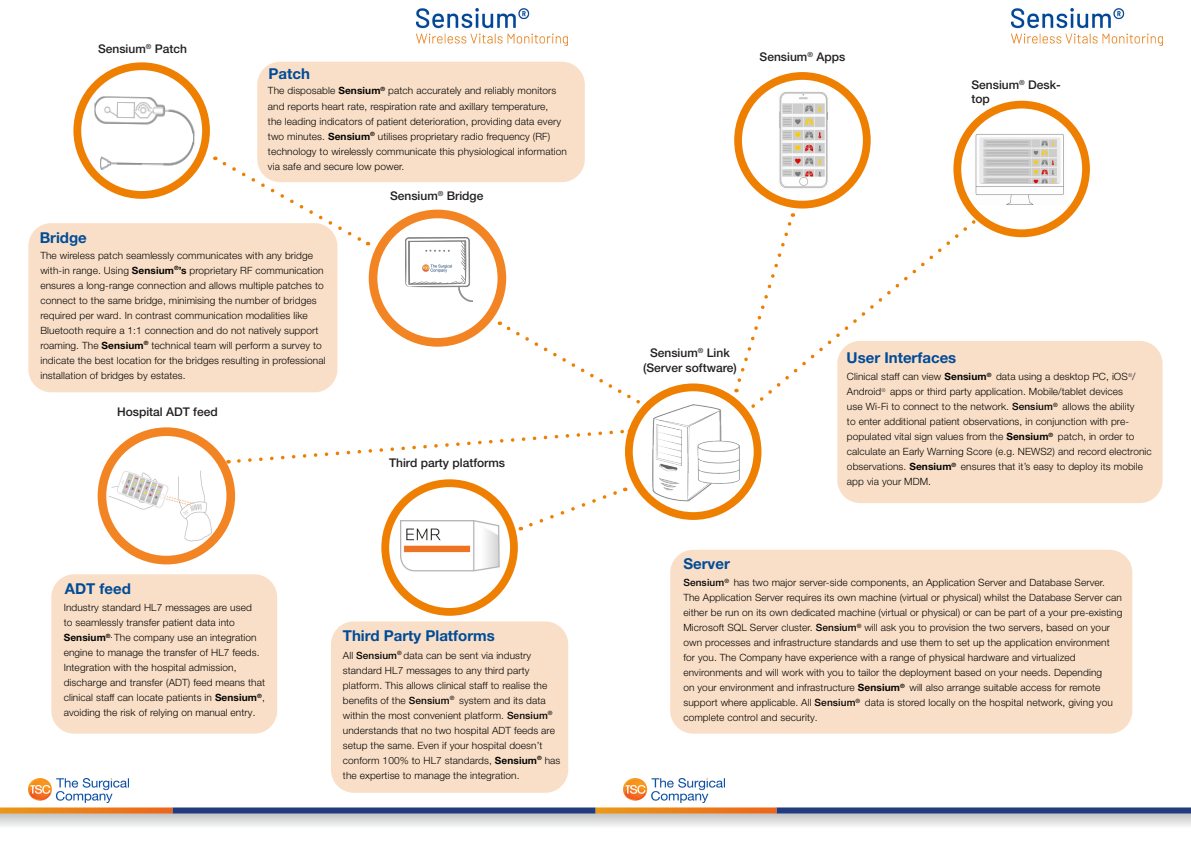
<style>
.page{position:relative;width:1191px;height:842px;background:#fff}
.page>*{position:absolute;margin:0;border:0;box-sizing:border-box;transform-origin:0 0}
.t1{font:700 15px "Helvetica Neue LT Pro";color:#004c97}
.t2{font:500 12px/14.4px "Helvetica Neue LT Pro";color:#231f20}
.t3{font:300 10px/15px "Helvetica Neue LT Pro";letter-spacing:.01em;color:#040503}
.s1{font-weight:700}
.s2{font-weight:500}
</style>
<div class="page">
<svg style="left:595px;top:814px;width:596px;height:12px;background:#dadbdb"></svg>
<div style="left:776px;top:807px;width:415px;height:6px;background:#223a7e"></div>
<svg style="left:595px;top:807px;width:181px;height:6px"></svg>
<img style="left:624px;top:778px;width:100px;height:24px">
<img style="left:1011px;top:9px;width:151px;height:37px">
<img style="left:28px;top:778px;width:101px;height:24px">
<img style="left:416px;top:9px;width:151px;height:37px">
<svg style="left:0;top:814px;width:595px;height:12px;background:#dadbdb"></svg>
<div style="left:172px;top:807px;width:423px;height:6px;background:#223a7e"></div>
<svg style="left:0;top:807px;width:172px;height:6px"></svg>
<div style="left:331px;top:621px;width:237px;height:172px;background:#fadfc8;border-radius:23px"></div>
<svg style="left:215px;top:157px;width:153px;height:89px"></svg>
<div style="left:734px;top:72px;width:136px;height:137px;border:8px solid #ee7f00;border-radius:50%"></div>
<img style="left:779px;top:91px;width:49px;height:98px">
<div style="left:953px;top:101px;width:137px;height:136px;border:8px solid #ee7f00;border-radius:50%"></div>
<img style="left:975px;top:134px;width:89px;height:70px">
<div style="left:73px;top:62px;width:137px;height:137px;border:8px solid #ee7f00;border-radius:50%"></div>
<img style="left:93px;top:96px;width:102px;height:75px">
<div style="left:381px;top:479px;width:137px;height:137px;border:8px solid #ee7f00;border-radius:50%"></div>
<img style="left:406px;top:238px;width:66px;height:64px">
<div style="left:369px;top:210px;width:137px;height:137px;border:9px solid #f38423;border-radius:50%"></div>
<svg style="left:499px;top:321px;width:148px;height:87px"></svg>
<svg style="left:735px;top:213px;width:60px;height:179px"></svg>
<svg style="left:748px;top:215px;width:233px;height:193px"></svg>
<div style="left:670px;top:550px;width:462px;height:184px;background:#fadfc8;border-radius:23px"></div>
<div style="left:28px;top:223px;width:309px;height:169px;background:#fadfc8;border-radius:23px"></div>
<div style="left:837px;top:341px;width:325px;height:162px;background:#fadfc8;border-radius:23px"></div>
<div style="left:51px;top:574px;width:226px;height:160px;background:#fadfc8;border-radius:23px"></div>
<svg style="left:520px;top:487px;width:105px;height:43px"></svg>
<div style="left:257px;top:62px;width:328px;height:120px;background:#fadfc8;border-radius:23px"></div>
<img style="left:400px;top:521px;width:100px;height:51px">
<img style="left:97px;top:458px;width:139px;height:92px">
<div style="left:98px;top:427px;width:137px;height:137px;border:9px solid #f38423;border-radius:50%"></div>
<svg style="left:235px;top:429px;width:394px;height:36px"></svg>
<div style="left:625px;top:383px;width:136px;height:137px;border:8px solid #ee7f00;border-radius:50%"></div>
<img style="left:652px;top:405px;width:88px;height:96px">
<p class="t2" style="left:98px;top:42px;width:90px">Sensium<sup>®</sup> Patch</p>
<p class="t1" style="left:40px;top:228px;width:49px">Bridge</p>
<p class="t1" style="left:268px;top:64px;width:43px">Patch</p>
<p class="t3" style="left:268px;top:83px;width:300px">The disposable <span class="s1">Sensium</span><sup>®</sup> patch accurately and reliably monitors and reports heart rate, respiration rate and axillary temperature,<br>the leading indicators of patient deterioration, providing data every two minutes. <span class="s1">Sensium</span><sup>®</sup> utilises proprietary radio frequency (RF) technology to wirelessly communicate this physiological information via safe and secure low power.</p>
<p class="t2" style="left:390px;top:188px;width:95px">Sensium<sup>®</sup> Bridge</p>
<p class="t3" style="left:40px;top:247px;width:287px">The wireless patch seamlessly communicates with any bridge with-in range. Using <span class="s1">Sensium</span><sup>®</sup><span class="s1">’s</span> proprietary RF communication ensures a long-range connection and allows multiple patches to connect to the same bridge, minimising the number of bridges required per ward. In contrast communication modalities like Bluetooth require a 1:1 connection and do not natively support roaming. The <span class="s1">Sensium</span><sup>®</sup> technical team will perform a survey to indicate the best location for the bridges resulting in professional installation of bridges by estates.</p>
<p class="t2" style="left:117px;top:405px;width:102px">Hospital ADT feed</p>
<p class="t1" style="left:65px;top:579px;width:68px">ADT feed</p>
<p class="t3" style="left:64px;top:600px;width:203px">Industry standard HL7 messages are used<br>to seamlessly transfer patient data into <span class="s1">Sensium</span><sup>®.</sup> The company use an integration engine to manage the transfer of HL7 feeds.<br>Integration with the hospital admission, discharge and transfer (ADT) feed means that clinical staff can locate patients in <span class="s1">Sensium</span><sup>®</sup>, avoiding the risk of relying on manual entry.</p>
<p class="t2" style="left:389px;top:455px;width:118px">Third party platforms</p>
<p class="t1" style="left:343px;top:626px;width:153px">Third Party Platforms</p>
<p class="t3" style="left:343px;top:647px;width:219px">All <span class="s2">Sensium</span><sup>®</sup> data can be sent via industry standard HL7 messages to any third party platform. This allows clinical staff to realise the benefits of the <span class="s2">Sensium</span><sup>®</sup> system and its data within the most convenient platform. <span class="s2">Sensium</span><sup>® </sup>understands that no two hospital ADT feeds are setup the same. Even if your hospital doesn’t conform 100% to HL7 standards, <span class="s1">Sensium</span><sup>®</sup> has the expertise to manage the integration.</p>
<p class="t2" style="left:759px;top:49px;width:87px">Sensium<sup>®</sup> Apps</p>
<p class="t2" style="left:971px;top:77px;width:91px">Sensium<sup>®</sup> Desk&shy;top</p>
<p class="t2" style="left:650px;top:346px;width:81px">Sensium<sup>®</sup> Link</p>
<p class="t2" style="left:643px;top:360px;width:95px">(Server software)</p>
<p class="t1" style="left:683px;top:554px;width:48px">Server</p>
<p class="t1" style="left:846px;top:348px;width:111px">User Interfaces</p>
<p class="t3" style="left:847px;top:369px;width:306px">Clinical staff can view <span class="s1">Sensium</span><sup>®</sup> data using a desktop PC, iOS<sup>®</sup>/ Android<sup>®</sup> apps or third party application. Mobile/tablet devices<br>use Wi-Fi to connect to the network. <span class="s2">Sensium</span><sup>®</sup> allows the ability<br>to enter additional patient observations, in conjunction with pre&shy;populated vital sign values from the <span class="s1">Sensium</span><sup>®</sup> patch, in order to calculate an Early Warning Score (e.g. NEWS2) and record electronic observations. <span class="s1">Sensium</span><sup>®</sup> ensures that it’s easy to deploy its mobile app via your MDM.</p>
<p class="t3" style="left:683px;top:575px;width:440px"><span class="s2">Sensium</span><sup>®</sup> has two major server-side components, an Application Server and Database Server.<br>The Application Server requires its own machine (virtual or physical) whilst the Database Server can either be run on its own dedicated machine (virtual or physical) or can be part of a your pre-existing Microsoft SQL Server cluster. <span class="s2">Sensium</span><sup>®</sup> will ask you to provision the two servers, based on your own processes and infrastructure standards and use them to set up the application environment for you. The Company have experience with a range of physical hardware and virtualized environments and will work with you to tailor the deployment based on your needs. Depending<br>on your environment and infrastructure <span class="s1">Sensium</span><sup>®</sup> will also arrange suitable access for remote support where applicable. All <span class="s2">Sensium</span><sup>®</sup> data is stored locally on the hospital network, giving you complete control and security.</p>
</div>
